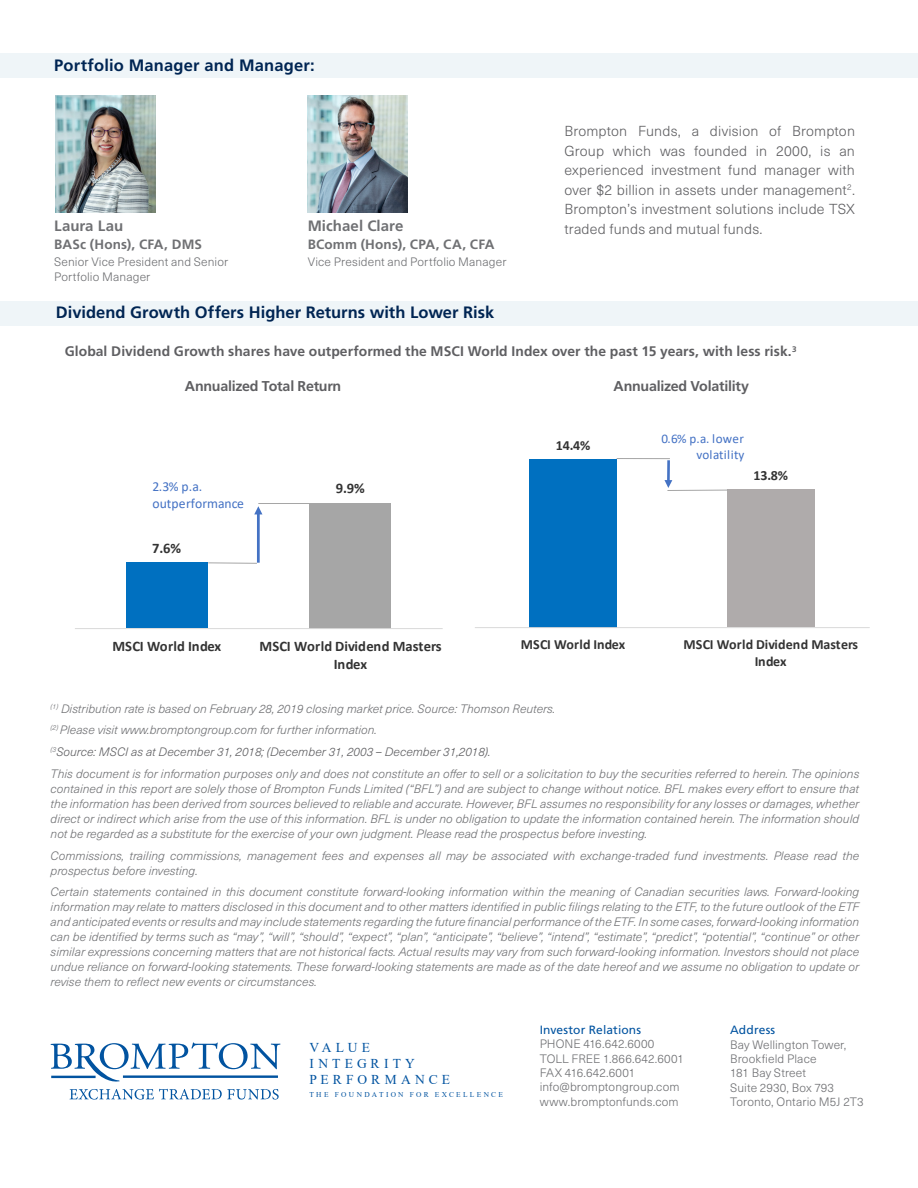
<style>
.page{position:relative;width:918px;height:1188px;background:#fff}
.page>*{position:absolute;margin:0;border:0;box-sizing:border-box;transform-origin:0 0}
.t1{font:700 16.5px "Frutiger LT Std";letter-spacing:.005em;color:#002553}
.Headline{font:700 15px "Frutiger LT Std";letter-spacing:.005em;color:#6f7073}
.t2{font:700 14.55px/17.9px "Calibri";color:#333;text-align:center}
.t3{font:300 14.25px/19.5px "Neue Haas Unica W1 G";letter-spacing:.015em;color:#5f5f62;text-align:justify}
.t4{font:700 14.25px "Frutiger LT Std";letter-spacing:-.02em;color:#5f5f62}
.t5{font:700 13.95px/17.1px "Calibri";color:#333;text-align:center}
.t6{font:700 13.8px "Frutiger LT Std";letter-spacing:.005em;color:#5f5f62}
.t7{font:13.65px/16.5px "Calibri";letter-spacing:.005em;color:#4472c4}
.Headline-2{font:700 13.5px "Frutiger LT Std";letter-spacing:.01em;color:#6f7073}
.t8{font:13.5px "Times New Roman";letter-spacing:.31em;color:#0153a0}
.t9{font:13.2px/15.8px "Calibri";letter-spacing:.02em;color:#4472c4;text-align:right}
.t10{font:italic 300 12px/15px "Neue Haas Unica W1 G";color:#6f7073;text-align:justify}
.Headline-3{font:300 12px/14.4px "Neue Haas Unica W1 G";letter-spacing:.01em;color:#6f7073}
.t11{font:italic 300 12px "Neue Haas Unica W1 G";color:#5f5f62}
.t12{font:12px "Frutiger LT Std";letter-spacing:.01em;color:#0153a0}
.t13{font:7.35px "Times New Roman";letter-spacing:.31em;color:#0153a0}
</style>
<div class="page">
<div style="left:0;top:301px;width:918px;height:25px;background:#eff5f8"></div>
<div style="left:0;top:53px;width:918px;height:25px;background:#eff5f8"></div>
<svg style="left:51px;top:1042px;width:230px;height:40px"></svg>
<hr style="left:51px;top:1076px;width:45px;height:2px;background:#0153a0">
<hr style="left:123px;top:1075px;width:155px;height:3px;background:#0153a0">
<svg style="left:70px;top:1089px;width:209px;height:11px"></svg>
<img style="left:308px;top:95px;width:100px;height:118px">
<img style="left:55px;top:95px;width:100px;height:118px">
<div style="left:727px;top:490px;width:88px;height:137px;background:#afabab"></div>
<div style="left:530px;top:459px;width:87px;height:168px;background:#0070c0"></div>
<hr style="left:475px;top:627px;width:395px;height:1px;background:#d9d9d9">
<hr style="left:617px;top:458px;width:53px;height:1px;background:#a6a6a6">
<hr style="left:667px;top:490px;width:61px;height:1px;background:#a6a6a6">
<hr style="left:667px;top:460px;width:3px;height:21px;background:#4472c4">
<svg style="left:664px;top:480px;width:8px;height:8px"></svg>
<div style="left:126px;top:562px;width:82px;height:66px;background:#0070c0"></div>
<div style="left:310px;top:503px;width:81px;height:125px;background:#a6a6a6"></div>
<hr style="left:75px;top:628px;width:368px;height:1px;background:#d9d9d9">
<hr style="left:257px;top:513px;width:3px;height:50px;background:#4472c4">
<svg style="left:254px;top:506px;width:8px;height:8px"></svg>
<hr style="left:258px;top:503px;width:53px;height:1px;background:#a6a6a6">
<svg style="left:208px;top:562px;width:50px;height:2px"></svg>
<p class="t1" style="left:54px;top:56px;width:262px">Portfolio Manager and Manager:</p>
<p class="Headline" style="left:54px;top:217px;width:71px">Laura Lau</p>
<p class="Headline-2" style="left:54px;top:236px;width:149px">BASc (Hons), CFA, DMS</p>
<p class="Headline-3" style="left:54px;top:254px;width:176px">Senior Vice President and Senior<br>Portfolio Manager</p>
<p class="Headline" style="left:308px;top:217px;width:97px">Michael Clare</p>
<p class="Headline-2" style="left:308px;top:236px;width:188px">BComm (Hons), CPA, CA, CFA</p>
<p class="Headline-3" style="left:308px;top:254px;width:200px">Vice President and Portfolio Manager</p>
<p class="t1" style="left:56px;top:303px;width:440px">Dividend Growth Offers Higher Returns with Lower Risk</p>
<p class="t3" style="left:564px;top:121px;width:292px">Brompton Funds, a division of Brompton Group which was founded in 2000, is an experienced investment fund manager with over $2 billion in assets under management<sup>2</sup>.<br>Brompton’s investment solutions include TSX traded funds and mutual funds.</p>
<p class="t6" style="left:65px;top:343px;width:733px">Global Dividend Growth shares have outperformed the MSCI World Index over the past 15 years, with less risk.<sup>3</sup></p>
<p class="t4" style="left:185px;top:377px;width:158px">Annualized Total Return</p>
<p class="t4" style="left:614px;top:377px;width:137px">Annualized Volatility</p>
<p class="t7" style="left:152px;top:478px;width:93px">2.3% p.a. outperformance</p>
<p class="t2" style="left:152px;top:539px;width:30px">7.6%</p>
<p class="t2" style="left:336px;top:479px;width:30px">9.9%</p>
<p class="t2" style="left:112px;top:637px;width:110px">MSCI World Index</p>
<p class="t2" style="left:260px;top:637px;width:183px">MSCI World Dividend Masters<br>Index</p>
<p class="t5" style="left:556px;top:436px;width:36px">14.4%</p>
<p class="t9" style="left:661px;top:430px;width:85px">0.6% p.a. lower volatility</p>
<p class="t5" style="left:753px;top:467px;width:36px">13.8%</p>
<p class="t5" style="left:521px;top:636px;width:106px">MSCI World Index</p>
<p class="t5" style="left:683px;top:636px;width:176px">MSCI World Dividend Masters<br>Index</p>
<p class="t10" style="left:51px;top:700px;width:506px"><sup>(1)</sup> Distribution rate is based on February 28, 2019 closing market price. Source: Thomson Reuters.</p>
<p class="t10" style="left:51px;top:722px;width:328px"><sup>(2)</sup> Please visit www.bromptongroup.com for further information.</p>
<p class="t11" style="left:51px;top:743px;width:442px"><sup>(3</sup>Source: MSCI as at December 31, 2018; (December 31, 2003 – December 31,2018).</p>
<p class="t10" style="left:51px;top:765px;width:810px">This document is for information purposes only and does not constitute an offer to sell or a solicitation to buy the securities referred to herein. The opinions contained in this report are solely those of Brompton Funds Limited (“BFL”) and are subject to change without notice. BFL makes every effort to ensure that the information has been derived from sources believed to reliable and accurate. However, BFL assumes no responsibility for any losses or damages, whether direct or indirect which arise from the use of this information. BFL is under no obligation to update the information contained herein. The information should not be regarded as a substitute for the exercise of your own judgment. Please read the prospectus before investing.</p>
<p class="t10" style="left:51px;top:847px;width:810px">Commissions, trailing commissions, management fees and expenses all may be associated with exchange-traded fund investments. Please read the prospectus before investing.</p>
<p class="t10" style="left:51px;top:884px;width:810px">Certain statements contained in this document constitute forward-looking information within the meaning of Canadian securities laws. Forward-looking information may relate to matters disclosed in this document and to other matters identified in public filings relating to the ETF, to the future outlook of the ETF and anticipated events or results and may include statements regarding the future financial performance of the ETF. In some cases, forward-looking information can be identified by terms such as “may”, “will”, “should”, “expect”, “plan”, “anticipate”, “believe”, “intend”, “estimate”, “predict”, “potential”, “continue” or other similar expressions concerning matters that are not historical facts. Actual results may vary from such forward-looking information. Investors should not place undue reliance on forward-looking statements. These forward-looking statements are made as of the date hereof and we assume no obligation to update or revise them to reflect new events or circumstances.</p>
<p class="t8" style="left:309px;top:1038px;width:62px">VALUE</p>
<p class="t8" style="left:309px;top:1054px;width:107px">INTEGRITY</p>
<p class="t8" style="left:309px;top:1070px;width:142px">PERFORMANCE</p>
<p class="t13" style="left:309px;top:1089px;width:195px">THE FOUNDATION FOR EXCELLENCE</p>
<p class="t12" style="left:540px;top:1023px;width:103px">Investor Relations</p>
<p class="Headline-3" style="left:540px;top:1036px;width:116px">PHONE 416.642.6000</p>
<p class="Headline-3" style="left:540px;top:1051px;width:146px">TOLL FREE 1.866.642.6001</p>
<p class="Headline-3" style="left:540px;top:1065px;width:97px">FAX 416.642.6001</p>
<p class="Headline-3" style="left:540px;top:1079px;width:141px">info@bromptongroup.com</p>
<p class="Headline-3" style="left:540px;top:1094px;width:140px">www.bromptonfunds.com</p>
<p class="t12" style="left:730px;top:1023px;width:47px">Address</p>
<p class="Headline-3" style="left:730px;top:1037px;width:118px">Bay Wellington Tower,</p>
<p class="Headline-3" style="left:730px;top:1051px;width:88px">Brookfield Place</p>
<p class="Headline-3" style="left:730px;top:1065px;width:77px">181 Bay Street</p>
<p class="Headline-3" style="left:730px;top:1080px;width:105px">Suite 2930, Box 793</p>
<p class="Headline-3" style="left:730px;top:1094px;width:135px">Toronto, Ontario M5J 2T3</p>
</div>
